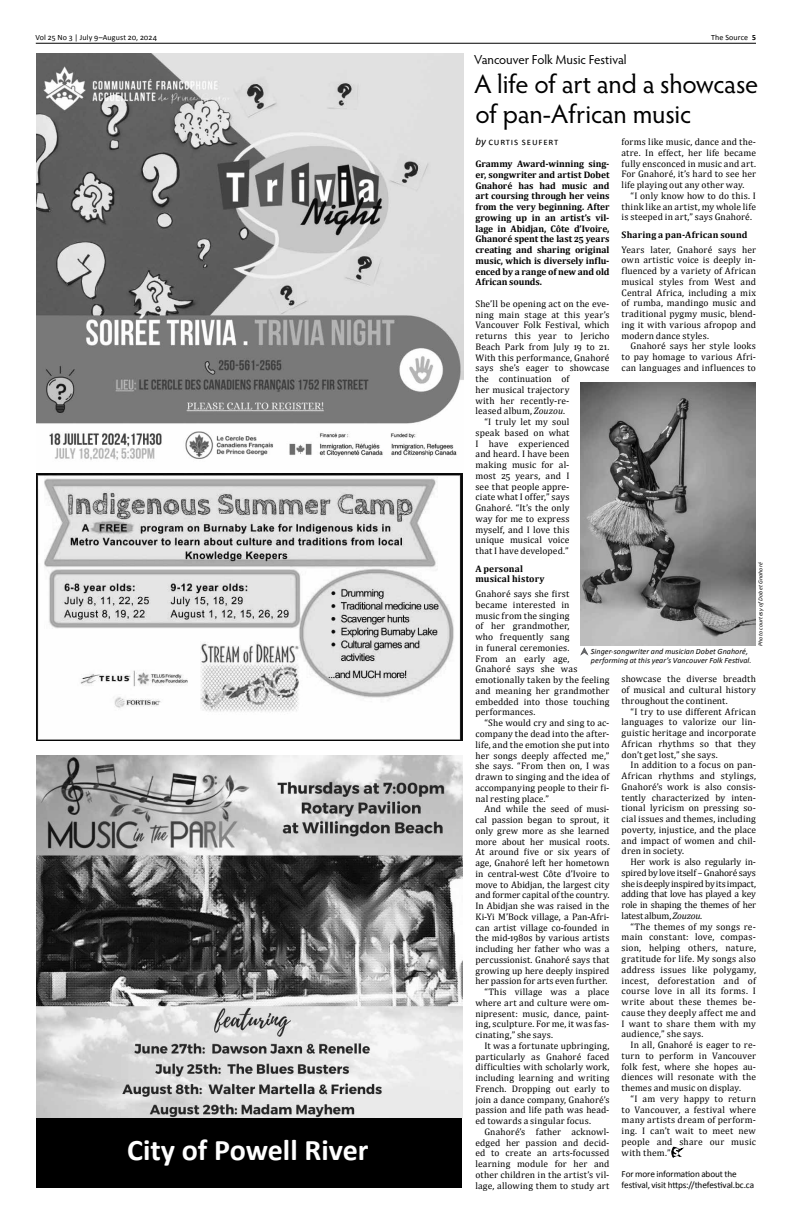
<style>
.page{position:relative;width:792px;height:1224px;background:#fff}
.page>*{position:absolute;margin:0;border:0;box-sizing:border-box;transform-origin:0 0}
.t1{font:700 30px "Calibri";color:#fff}
.t2{font:26.5px/30px "Hypatia Sans Pro";letter-spacing:-.01em;color:#000}
.t3{font:13px "Hypatia Sans Pro";letter-spacing:-.005em;color:#000}
.t4{font:10px "Calibri";letter-spacing:.08em;color:#000}
.t5{font:9.5px/10.8px "Cambria";letter-spacing:.01em;color:#000;text-align:justify}
.t6{font:700 9.5px/10.8px "Cambria";color:#000;text-align:justify}
.t7{font:700 9.5px "Cambria";letter-spacing:.02em;color:#000}
.t8{font:9.2px/10.7px "Calibri";letter-spacing:-.015em;color:#000}
.t9{font:italic 8px/9px "Calibri";letter-spacing:.01em;color:#000}
.t10{font:8px "Calibri";letter-spacing:.01em;color:#000}
.t11{font:italic 6px "Calibri";letter-spacing:.02em;color:#000}
.s1{font-weight:700}
.s2{font-style:italic;font-size:11px}
.s3{font-style:italic}
</style>
<div class="page">
<hr style="left:36px;top:43px;width:720px;height:1px;background:#000">
<div style="left:36px;top:1116px;width:426px;height:72px;background:#000"></div>
<svg style="left:580px;top:647px;width:9px;height:9px"></svg>
<img style="left:36px;top:473px;width:426px;height:268px">
<img style="left:36px;top:53px;width:428px;height:407px">
<img style="left:36px;top:756px;width:426px;height:361px">
<img style="left:581px;top:382px;width:175px;height:263px">
<svg style="left:671px;top:1146px;width:11px;height:11px"></svg>
<p class="t10" style="left:35px;top:32px;width:123px">Vol 25 No 3 | July 9–August 20, 2024</p>
<p class="t10" style="left:711px;top:32px;width:46px">The Source <span class="s1">5</span></p>
<h3 class="t3" style="left:474px;top:50px;width:154px">Vancouver Folk Music Festival</h3>
<h1 class="t1" style="left:127px;top:1129px;width:243px">City of Powell River</h1>
<h2 class="t2" style="left:474px;top:69px;width:286px">A life of art and a showcase of pan-African music</h2>
<p class="t4" style="left:476px;top:135px;width:84px"><span class="s2">by</span> Curtis Seufert</p>
<p class="t5" style="left:622px;top:136px;width:136px">forms like music, dance and the&shy;atre. In effect, her life became fully ensconced in music and art.<br>For Gnahoré, it’s hard to see her life playing out any other way.</p>
<p class="t5" style="left:622px;top:190px;width:136px;text-indent:9px">“I only know how to do this. I think like an artist, my whole life is steeped in art,” says Gnahoré.</p>
<p class="t7" style="left:622px;top:229px;width:127px">Sharing a pan-African sound</p>
<p class="t5" style="left:622px;top:244px;width:136px">Years later, Gnahoré says her own artistic voice is deeply in&shy;fluenced by a variety of African musical styles from West and Central Africa, including a mix of rumba, mandingo music and traditional pygmy music, blend&shy;ing it with various afropop and modern dance styles.</p>
<p class="t5" style="left:622px;top:341px;width:136px;text-indent:9px">Gnahoré says her style looks to pay homage to various Afri&shy;can languages and influences to</p>
<p class="t6" style="left:475px;top:158px;width:136px">Grammy Award-winning sing&shy;er, songwriter and artist Dobet Gnahoré has had music and art coursing through her veins from the very beginning. After growing up in an artist’s vil&shy;lage in Abidjan, Côte d’Ivoire, Ghanoré spent the last 25 years creating and sharing original music, which is diversely influ&shy;enced by a range of new and old African sounds.</p>
<p class="t5" style="left:475px;top:298px;width:135px">She’ll be opening act on the eve-</p>
<p class="t5" style="left:475px;top:309px;width:135px">ning main stage at this year’s</p>
<p class="t5" style="left:475px;top:320px;width:136px">Vancouver Folk Festival, which</p>
<p class="t5" style="left:475px;top:330px;width:135px">returns this year to Jericho</p>
<p class="t5" style="left:475px;top:341px;width:135px">Beach Park from July 19 to 21.</p>
<p class="t5" style="left:475px;top:352px;width:136px">With this performance, Gnahoré</p>
<p class="t5" style="left:475px;top:363px;width:136px">says she’s eager to showcase</p>
<p class="t5" style="left:475px;top:373px;width:95px">the continuation of</p>
<p class="t5" style="left:475px;top:384px;width:96px">her musical trajectory</p>
<p class="t5" style="left:475px;top:395px;width:96px">with her recently-re-</p>
<p class="t5" style="left:475px;top:406px;width:91px">leased album, <span class="s3">Zouzou</span>.</p>
<p class="t5" style="left:484px;top:416px;width:86px">“I truly let my soul</p>
<p class="t5" style="left:475px;top:427px;width:95px">speak based on what</p>
<p class="t5" style="left:475px;top:438px;width:95px">I have experienced</p>
<p class="t5" style="left:475px;top:449px;width:96px">and heard. I have been</p>
<p class="t5" style="left:475px;top:459px;width:96px">making music for al-</p>
<p class="t5" style="left:475px;top:470px;width:95px">most 25 years, and I</p>
<p class="t5" style="left:475px;top:481px;width:96px">see that people appre-</p>
<p class="t5" style="left:475px;top:492px;width:95px">ciate what I offer,” says</p>
<p class="t5" style="left:475px;top:502px;width:96px">Gnahoré. “It’s the only</p>
<p class="t5" style="left:475px;top:513px;width:96px">way for me to express</p>
<p class="t5" style="left:475px;top:524px;width:95px">myself, and I love this</p>
<p class="t5" style="left:475px;top:535px;width:96px">unique musical voice</p>
<p class="t5" style="left:475px;top:546px;width:95px">that I have developed.”</p>
<p class="t6" style="left:475px;top:563px;width:71px">A personal musical history</p>
<p class="t5" style="left:475px;top:589px;width:136px;text-align:left">Gnahoré says she first<br>became interested in<br>music from the singing<br>of her grandmother,<br>who frequently sang<br>in funeral ceremonies.<br>From an early age,<br>Gnahoré says she was emotionally taken by the feeling and meaning her grandmother embedded into those touching performances.</p>
<p class="t5" style="left:475px;top:718px;width:136px;text-indent:9px">“She would cry and sing to ac&shy;company the dead into the after&shy;life, and the emotion she put into her songs deeply affected me,” she says. “From then on, I was drawn to singing and the idea of accompanying people to their fi&shy;nal resting place.”</p>
<p class="t5" style="left:484px;top:804px;width:127px">And while the seed of musi-</p>
<p class="t5" style="left:475px;top:814px;width:136px">cal passion began to sprout, it</p>
<p class="t5" style="left:475px;top:825px;width:135px">only grew more as she learned</p>
<p class="t5" style="left:475px;top:836px;width:135px">more about her musical roots.</p>
<p class="t5" style="left:475px;top:847px;width:136px">At around five or six years of</p>
<p class="t5" style="left:475px;top:857px;width:135px">age, Gnahoré left her hometown</p>
<p class="t5" style="left:475px;top:868px;width:135px">in central-west Côte d’Ivoire to</p>
<p class="t5" style="left:475px;top:879px;width:136px">move to Abidjan, the largest city</p>
<p class="t5" style="left:475px;top:890px;width:136px">and former capital of the country.</p>
<p class="t5" style="left:475px;top:900px;width:136px">In Abidjan she was raised in the</p>
<p class="t5" style="left:475px;top:911px;width:135px">Ki-Yi M’Bock village, a Pan-Afri-</p>
<p class="t5" style="left:475px;top:922px;width:135px">can artist village co-founded in</p>
<p class="t5" style="left:475px;top:933px;width:136px">the mid-1980s by various artists</p>
<p class="t5" style="left:475px;top:943px;width:135px">including her father who was a</p>
<p class="t5" style="left:475px;top:954px;width:135px">percussionist. Gnahoré says that</p>
<p class="t5" style="left:475px;top:965px;width:136px">growing up here deeply inspired</p>
<p class="t5" style="left:475px;top:976px;width:133px">her passion for arts even further.</p>
<p class="t5" style="left:484px;top:986px;width:127px">“This village was a place</p>
<p class="t5" style="left:475px;top:997px;width:135px">where art and culture were om-</p>
<p class="t5" style="left:475px;top:1008px;width:135px">nipresent: music, dance, paint-</p>
<p class="t5" style="left:475px;top:1019px;width:135px">ing, sculpture. For me, it was fas-</p>
<p class="t5" style="left:475px;top:1029px;width:79px">cinating,” she says.</p>
<p class="t5" style="left:484px;top:1040px;width:126px">It was a fortunate upbringing,</p>
<p class="t5" style="left:475px;top:1051px;width:136px">particularly as Gnahoré faced</p>
<p class="t5" style="left:475px;top:1062px;width:136px">difficulties with scholarly work,</p>
<p class="t5" style="left:475px;top:1072px;width:136px">including learning and writing</p>
<p class="t5" style="left:475px;top:1083px;width:135px">French. Dropping out early to</p>
<p class="t5" style="left:475px;top:1094px;width:135px">join a dance company, Gnahoré’s</p>
<p class="t5" style="left:475px;top:1105px;width:135px">passion and life path was head-</p>
<p class="t5" style="left:475px;top:1115px;width:117px">ed towards a singular focus.</p>
<p class="t5" style="left:484px;top:1126px;width:127px">Gnahoré’s father acknowl-</p>
<p class="t5" style="left:475px;top:1137px;width:135px">edged her passion and decid-</p>
<p class="t5" style="left:475px;top:1148px;width:136px">ed to create an arts-focussed</p>
<p class="t5" style="left:475px;top:1158px;width:136px">learning module for her and</p>
<p class="t5" style="left:475px;top:1169px;width:135px">other children in the artist’s vil-</p>
<p class="t5" style="left:475px;top:1180px;width:135px">lage, allowing them to study art</p>
<p class="t11" style="left:757px;top:646px;width:85px;rotate:-90deg">Photo courtesy ofDobet Gnahoré</p>
<p class="t9" style="left:591px;top:647px;width:162px">Singer-songwriter and musician Dobet Gnahoré, performing at this year’s Vancouver Folk Festival.</p>
<p class="t5" style="left:622px;top:674px;width:136px">showcase the diverse breadth of musical and cultural history throughout the continent.</p>
<p class="t5" style="left:622px;top:706px;width:136px;text-indent:9px">“I try to use different African languages to valorize our lin&shy;guistic heritage and incorporate African rhythms so that they don’t get lost,” she says.</p>
<p class="t5" style="left:622px;top:760px;width:136px;text-indent:9px">In addition to a focus on pan-African rhythms and stylings, Gnahoré’s work is also consis&shy;tently characterized by inten&shy;tional lyricism on pressing so&shy;cial issues and themes, including poverty, injustice, and the place and impact of women and chil&shy;dren in society.</p>
<p class="t5" style="left:622px;top:857px;width:136px;text-indent:9px">Her work is also regularly in&shy;spired by love itself – Gnahoré says she is deeply inspired by its impact, adding that love has played a key role in shaping the themes of her latest album, <span class="s3">Zouzou</span>.</p>
<p class="t5" style="left:622px;top:921px;width:136px;text-indent:9px">“The themes of my songs re&shy;main constant: love, compas&shy;sion, helping others, nature, gratitude for life. My songs also address issues like polygamy, incest, deforestation and of course love in all its forms. I write about these themes be&shy;cause they deeply affect me and I want to share them with my audience,” she says.</p>
<p class="t5" style="left:622px;top:1039px;width:136px;text-indent:9px">In all, Gnahoré is eager to re&shy;turn to perform in Vancouver folk fest, where she hopes au&shy;diences will resonate with the themes and music on display.</p>
<p class="t5" style="left:622px;top:1093px;width:136px;text-indent:9px">“I am very happy to return to Vancouver, a festival where many artists dream of perform&shy;ing. I can’t wait to meet new people and share our music with them.”</p>
<p class="t8" style="left:622px;top:1168px;width:134px">For more information about the festival, visit https://thefestival.bc.ca</p>
</div>
